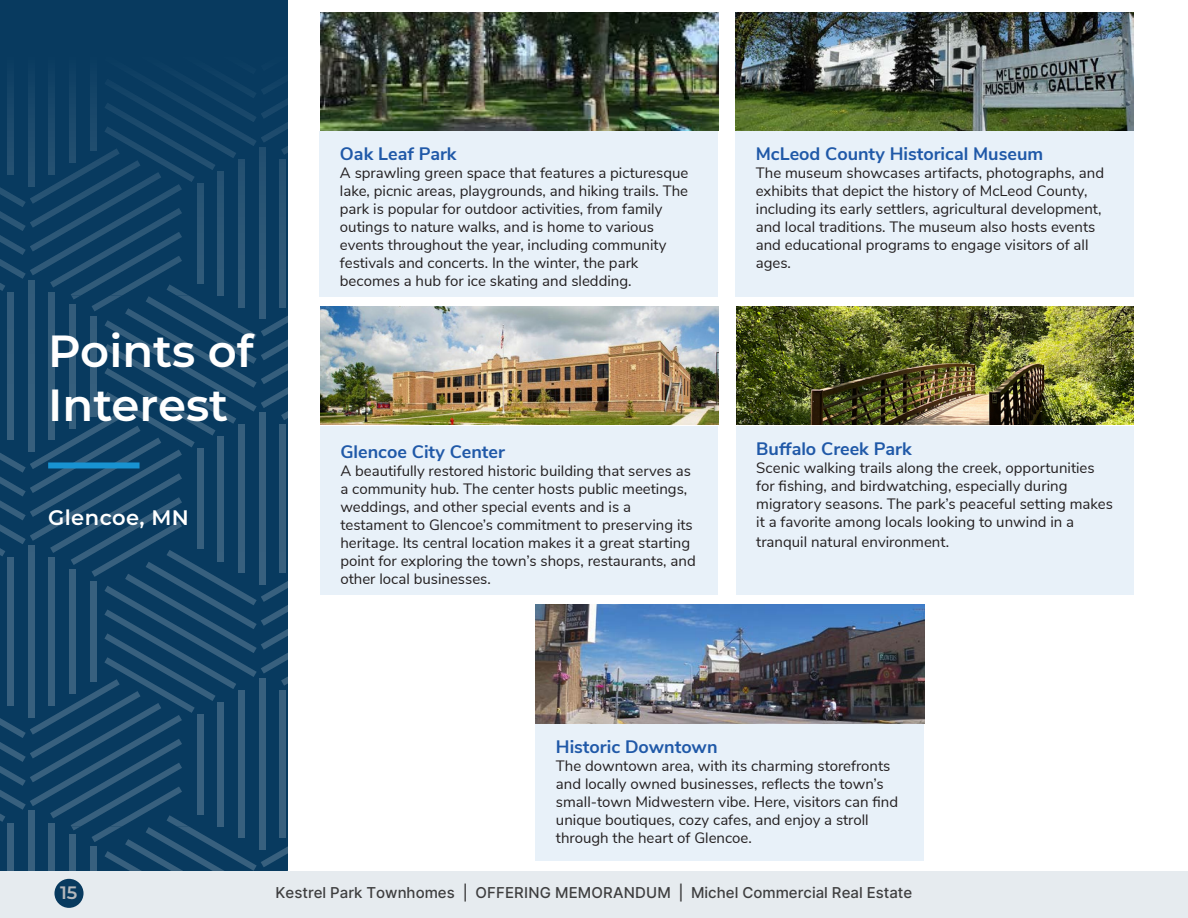
<style>
.page{position:relative;width:1188px;height:918px;background:#fff}
.page>*{position:absolute;margin:0;border:0;box-sizing:border-box;transform-origin:0 0}
.Page_Heading{font:600 45px/54px "Montserrat";color:#fff}
.Heading_1{font:600 21px "Montserrat";letter-spacing:.02em;color:#fff}
.Body_Text{font:700 18px "Nunito Sans";color:#2059a8}
.t1{font:600 18px "Montserrat";color:#b5b8bc}
.Body_Text-2{font:15px/18px "Nunito Sans";color:#231f20}
.t2{font:15px "Inter";color:#3e3e3f}
</style>
<div class="page">
<div style="left:320px;top:131px;width:398px;height:166px;background:#e8f1f9"></div>
<div style="left:736px;top:131px;width:398px;height:166px;background:#e8f1f9"></div>
<img style="left:321px;top:12px;width:397px;height:118px">
<img style="left:736px;top:13px;width:398px;height:118px">
<div style="left:320px;top:426px;width:398px;height:169px;background:#e8f1f9"></div>
<div style="left:736px;top:426px;width:398px;height:169px;background:#e8f1f9"></div>
<img style="left:320px;top:306px;width:398px;height:119px">
<img style="left:736px;top:306px;width:398px;height:119px">
<svg style="left:0;top:0;width:287px;height:871px;background:#134266"></svg>
<div style="left:48px;top:462px;width:92px;height:6px;background:#1893d2"></div>
<div style="left:536px;top:724px;width:388px;height:136px;background:#e8f1f9"></div>
<img style="left:536px;top:605px;width:388px;height:119px">
<div style="left:0;top:871px;width:1188px;height:47px;background:#e6ebef"></div>
<div style="left:54px;top:879px;width:30px;height:29px;background:#083a5f;border-radius:50%"></div>
<p class="Page_Heading" style="left:48px;top:322px;width:207px">Points of<br>Interest</p>
<p class="Heading_1" style="left:48px;top:503px;width:142px">Glencoe, MN</p>
<p class="Body_Text" style="left:340px;top:141px;width:118px">Oak Leaf Park</p>
<p class="Body_Text-2" style="left:340px;top:163px;width:350px">A sprawling green space that features a picturesque lake, picnic areas, playgrounds, and hiking trails. The park is popular for outdoor activities, from family outings to nature walks, and is home to various events throughout the year, including community festivals and concerts. In the winter, the park becomes a hub for ice skating and sledding.</p>
<p class="Body_Text" style="left:340px;top:439px;width:166px">Glencoe City Center</p>
<p class="Body_Text-2" style="left:340px;top:461px;width:357px">A beautifully restored historic building that serves as a community hub. The center hosts public meetings, weddings, and other special events and is a testament to Glencoe’s commitment to preserving its heritage. Its central location makes it a great starting point for exploring the town’s shops, restaurants, and other local businesses.</p>
<p class="Body_Text" style="left:756px;top:141px;width:289px">McLeod County Historical Museum</p>
<p class="Body_Text-2" style="left:756px;top:163px;width:350px">The museum showcases artifacts, photographs, and exhibits that depict the history of McLeod County, including its early settlers, agricultural development, and local traditions. The museum also hosts events and educational programs to engage visitors of all ages.</p>
<p class="Body_Text" style="left:756px;top:435px;width:157px">Buffalo Creek Park</p>
<p class="Body_Text-2" style="left:756px;top:458px;width:358px">Scenic walking trails along the creek, opportunities for fishing, and birdwatching, especially during migratory seasons. The park’s peaceful setting makes it a favorite among locals looking to unwind in a</p>
<p class="Body_Text-2" style="left:756px;top:532px;width:194px">tranquil natural environment.</p>
<p class="Body_Text" style="left:556px;top:733px;width:163px">Historic Downtown</p>
<p class="Body_Text-2" style="left:556px;top:756px;width:344px">The downtown area, with its charming storefronts and locally owned businesses, reflects the town’s small-town Midwestern vibe. Here, visitors can find unique boutiques, cozy cafes, and enjoy a stroll through the heart of Glencoe.</p>
<p class="t1" style="left:60px;top:880px;width:19px">15</p>
<p class="t2" style="left:276px;top:882px;width:638px">Kestrel Park Townhomes | OFFERING MEMORANDUM | Michel Commercial Real Estate</p>
</div>
